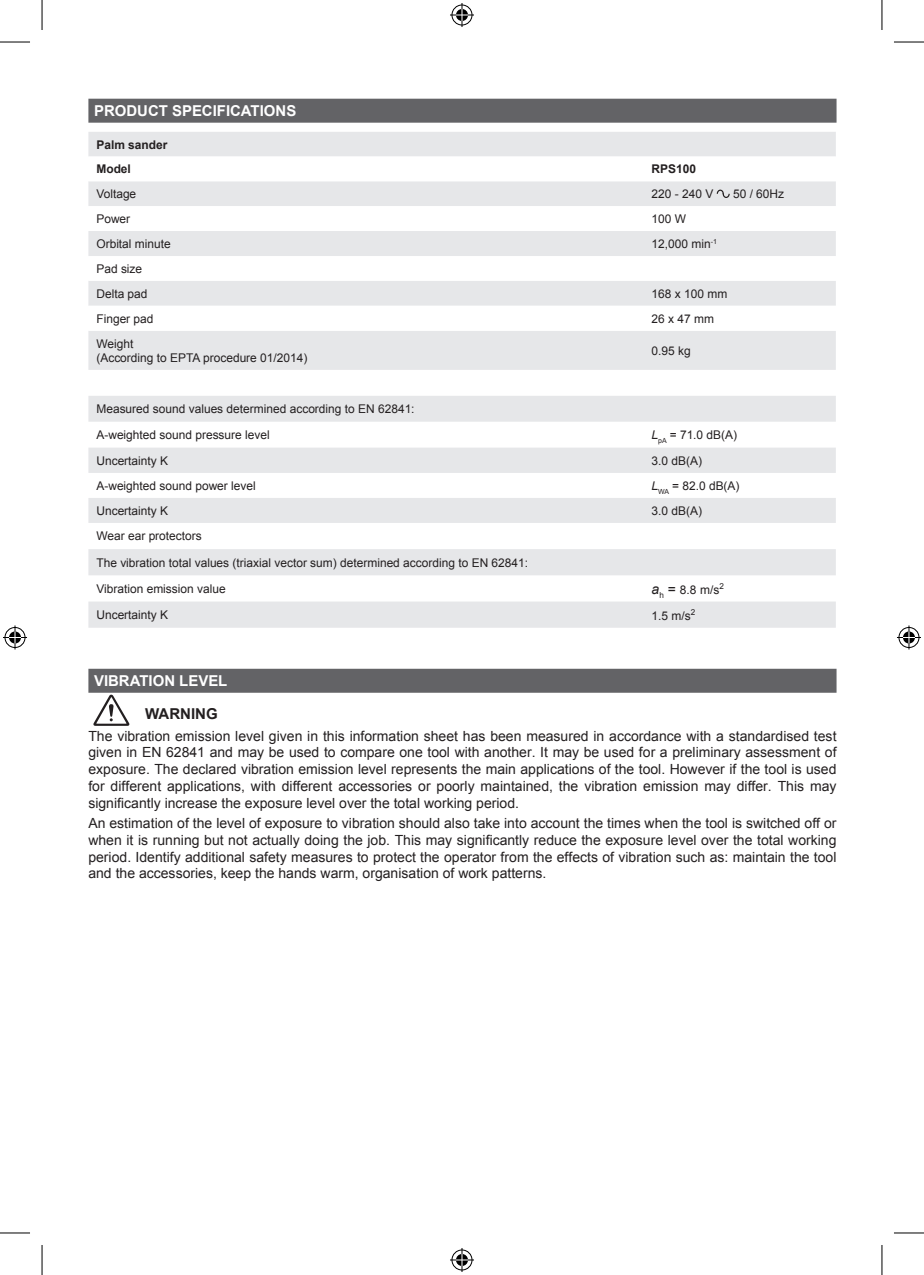
<style>
.page{position:relative;width:924px;height:1275px;background:#fff}
.page>*{position:absolute;margin:0;border:0;box-sizing:border-box;transform-origin:0 0}
.t1{font:700 15px "Arial";color:#fff}
.t2{font:700 15px "Arial";color:#231f20}
.t3{font:14px/16.8px "Arial";color:#231f20;text-align:justify}
.t4{font:12px/26.2px "Arial";color:#231f20}
.t5{font:700 12px/24.8px "Arial";color:#231f20}
.s1{font-style:italic}
.s2{font-style:italic;font-size:14px}
.s3{font-size:14px}
</style>
<div class="page">
<div style="left:88px;top:669px;width:748px;height:24px;background:#636366"></div>
<svg style="left:93px;top:694px;width:37px;height:32px"></svg>
<div style="left:88px;top:99px;width:748px;height:24px;background:#636366"></div>
<div style="left:88px;top:132px;width:747px;height:238px;background:#e6e7e9"></div>
<svg style="left:88px;top:156px;width:747px;height:175px"></svg>
<svg style="left:88px;top:396px;width:747px;height:232px;fill:#e6e7e9"></svg>
<svg style="left:715px;top:189px;width:15px;height:10px"></svg>
<hr style="left:0;top:42px;width:30px;height:1px;background:#000">
<hr style="left:893px;top:42px;width:30px;height:1px;background:#000">
<hr style="left:0;top:1232px;width:30px;height:1px;background:#000">
<hr style="left:893px;top:1232px;width:30px;height:1px;background:#000">
<hr style="left:42px;top:0;width:1px;height:30px;background:#000">
<hr style="left:42px;top:1245px;width:1px;height:30px;background:#000">
<hr style="left:881px;top:0;width:1px;height:30px;background:#000">
<hr style="left:881px;top:1245px;width:1px;height:30px;background:#000">
<svg style="left:450px;top:3px;width:24px;height:24px"></svg>
<svg style="left:450px;top:1248px;width:24px;height:24px"></svg>
<svg style="left:3px;top:625px;width:24px;height:24px"></svg>
<svg style="left:897px;top:625px;width:23px;height:24px"></svg>
<p class="t1" style="left:94px;top:100px;width:204px">PRODUCT SPECIFICATIONS</p>
<p class="t5" style="left:96px;top:132px;width:73px">Palm sander<br>Model</p>
<p class="t5" style="left:651px;top:157px;width:46px">RPS100</p>
<p class="t4" style="left:96px;top:181px;width:41px">Voltage</p>
<p class="t4" style="left:651px;top:181px;width:63px">220 - 240 V</p>
<p class="t4" style="left:732px;top:181px;width:53px">50 / 60Hz</p>
<p class="t4" style="left:96px;top:206px;width:35px">Power</p>
<p class="t4" style="left:651px;top:206px;width:36px">100 W</p>
<p class="t4" style="left:96px;top:231px;width:76px">Orbital minute</p>
<p class="t4" style="left:651px;top:231px;width:67px">12,000 min<sup>-1</sup></p>
<p class="t4" style="left:96px;top:256px;width:53px;line-height:24.8px">Pad size<br>Delta pad</p>
<p class="t4" style="left:651px;top:280px;width:77px">168 x 100 mm</p>
<p class="t4" style="left:96px;top:305px;width:59px">Finger pad</p>
<p class="t4" style="left:651px;top:305px;width:64px">26 x 47 mm</p>
<p class="t4" style="left:96px;top:336px;width:212px;line-height:14.4px">Weight<br>(According to EPTA procedure 01/2014)</p>
<p class="t4" style="left:651px;top:337px;width:41px">0.95 kg</p>
<p class="t4" style="left:96px;top:396px;width:319px">Measured sound values determined according to EN 62841:<br>A-weighted sound pressure level</p>
<p class="t4" style="left:651px;top:422px;width:87px"><span class="s1">L</span><sub>pA</sub> = 71.0 dB(A)</p>
<p class="t4" style="left:96px;top:447px;width:73px">Uncertainty K</p>
<p class="t4" style="left:651px;top:447px;width:52px">3.0 dB(A)</p>
<p class="t4" style="left:96px;top:472px;width:161px">A-weighted sound power level</p>
<p class="t4" style="left:651px;top:472px;width:89px"><span class="s1">L</span><sub>WA</sub> = 82.0 dB(A)</p>
<p class="t4" style="left:96px;top:497px;width:73px">Uncertainty K</p>
<p class="t4" style="left:651px;top:497px;width:52px">3.0 dB(A)</p>
<p class="t4" style="left:96px;top:523px;width:433px">Wear ear protectors<br>The vibration total values (triaxial vector sum) determined according to EN 62841:<br>Vibration emission value</p>
<p class="t4" style="left:651px;top:576px;width:74px"><span class="s2">a</span><sub>h</sub> <span class="s3">=</span> 8.8 m/s<sup>2</sup></p>
<p class="t4" style="left:96px;top:602px;width:73px">Uncertainty K</p>
<p class="t4" style="left:651px;top:602px;width:45px">1.5 m/s<sup>2</sup></p>
<p class="t1" style="left:94px;top:670px;width:135px">VIBRATION LEVEL</p>
<p class="t2" style="left:145px;top:703px;width:74px">WARNING</p>
<p class="t3" style="left:88px;top:727px;width:749px">The vibration emission level given in this information sheet has been measured in accordance with a standardised test given in EN 62841 and may be used to compare one tool with another. It may be used for a preliminary assessment of exposure. The declared vibration emission level represents the main applications of the tool. However if the tool is used for different applications, with different accessories or poorly maintained, the vibration emission may differ. This may significantly increase the exposure level over the total working period.</p>
<p class="t3" style="left:88px;top:815px;width:749px">An estimation of the level of exposure to vibration should also take into account the times when the tool is switched off or when it is running but not actually doing the job. This may significantly reduce the exposure level over the total working period. Identify additional safety measures to protect the operator from the effects of vibration such as: maintain the tool and the accessories, keep the hands warm, organisation of work patterns.</p>
</div>
